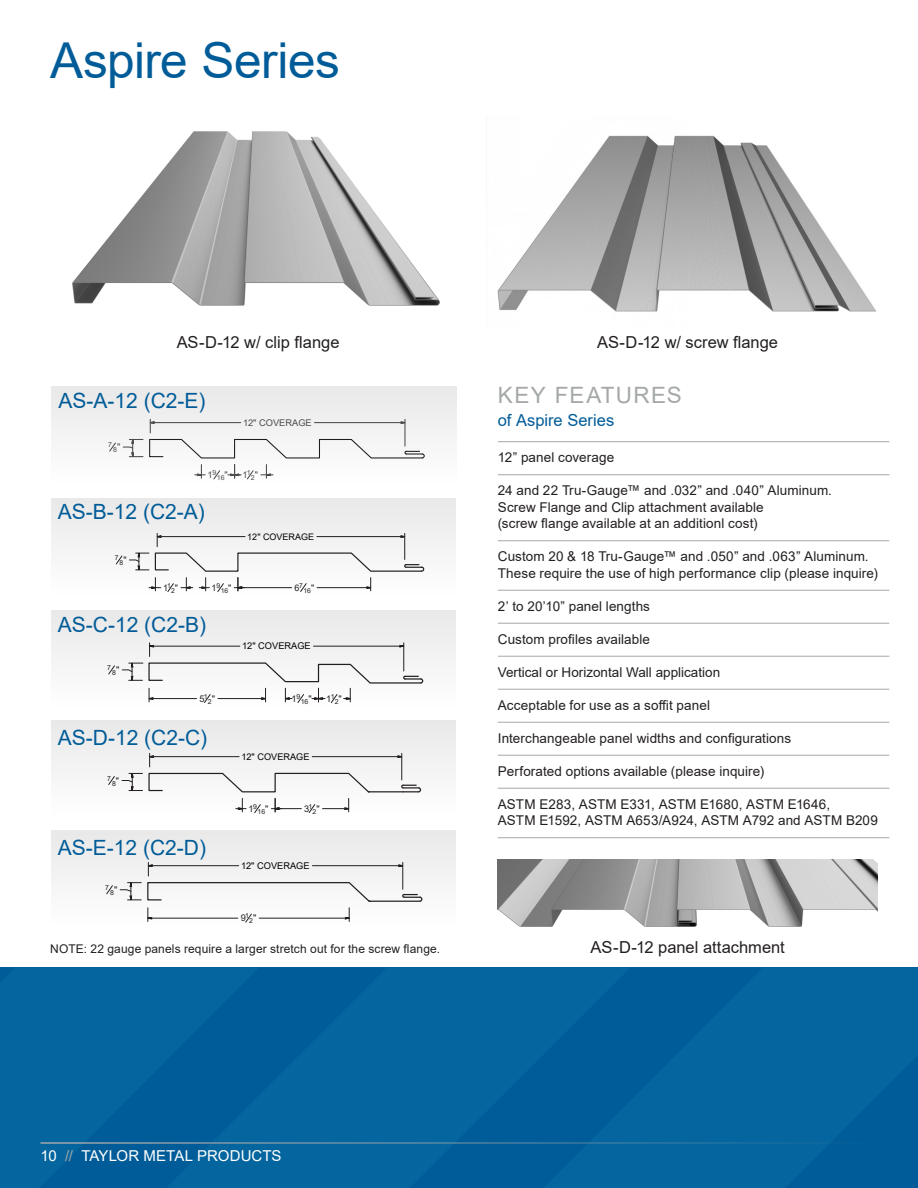
<style>
.page{position:relative;width:918px;height:1188px;background:#fff}
.page>*{position:absolute;margin:0;border:0;box-sizing:border-box;transform-origin:0 0}
.t1{font:49.5px "Arial";letter-spacing:-.01em;color:#005c98}
.t2{font:22.5px "Arial";letter-spacing:.06em;color:#a5a8a9}
.t3{font:21px "Arial";color:#005c98}
.t4{font:16.5px "Arial";letter-spacing:-.005em;color:#231f20}
.t5{font:16.5px "Arial";color:#005c98}
.t6{font:15px "Arial";color:#fff}
.t7{font:13.5px/16.5px "Arial";letter-spacing:.005em;color:#231f20}
.t8{font:12px "Arial";letter-spacing:.01em;color:#231f20}
.t9{font:9.3px "Arial";color:#000}
.t10{font:9.3px "Arial";color:#231f20}
.t11{font:9.15px "Arial";color:#4c4c4c}
.t12{font:9.15px "Arial";color:#000}
.t13{font:9.15px "Arial";color:#231f20}
.t14{font:9px "Arial";color:#000}
.t15{font:9px "Arial";color:#231f20}
.t16{font:6.9px "Arial";color:#231f20}
.t17{font:6.9px "Arial";color:#4c4c4c}
.t18{font:6.75px "Arial";color:#231f20}
.s1{color:#a5a8a9}
</style>
<div class="page">
<svg style="left:0;top:968px;width:166px;height:220px;background:#03639d"></svg>
<svg style="left:166px;top:968px;width:377px;height:220px;background:#02619c"></svg>
<svg style="left:543px;top:968px;width:375px;height:220px;background:#02619c"></svg>
<hr style="left:40px;top:1142px;width:838px;height:2px;background:#a5a8a9">
<hr style="left:498px;top:441px;width:391px;height:1px;background:#a5a8a9">
<hr style="left:498px;top:474px;width:391px;height:1px;background:#a5a8a9">
<hr style="left:498px;top:540px;width:391px;height:1px;background:#a5a8a9">
<hr style="left:498px;top:590px;width:391px;height:1px;background:#a5a8a9">
<hr style="left:498px;top:623px;width:391px;height:1px;background:#a5a8a9">
<hr style="left:498px;top:656px;width:391px;height:1px;background:#a5a8a9">
<hr style="left:498px;top:689px;width:391px;height:1px;background:#a5a8a9">
<hr style="left:498px;top:722px;width:391px;height:1px;background:#a5a8a9">
<hr style="left:498px;top:755px;width:391px;height:1px;background:#a5a8a9">
<hr style="left:498px;top:788px;width:391px;height:1px;background:#a5a8a9">
<hr style="left:498px;top:837px;width:391px;height:1px;background:#a5a8a9">
<div style="left:51px;top:830px;width:405px;height:95px;background:#eae9e9"></div>
<div style="left:51px;top:610px;width:405px;height:96px;background:#eae9e9"></div>
<div style="left:51px;top:498px;width:405px;height:96px;background:#eae9e9"></div>
<div style="left:51px;top:720px;width:405px;height:96px;background:#eae9e9"></div>
<svg style="left:116px;top:555px;width:7px;height:10px"></svg>
<svg style="left:129px;top:533px;width:296px;height:59px"></svg>
<svg style="left:108px;top:665px;width:7px;height:10px"></svg>
<svg style="left:122px;top:643px;width:302px;height:60px"></svg>
<svg style="left:108px;top:776px;width:7px;height:9px"></svg>
<svg style="left:121px;top:753px;width:301px;height:60px"></svg>
<svg style="left:106px;top:885px;width:7px;height:10px"></svg>
<svg style="left:120px;top:862px;width:303px;height:61px"></svg>
<div style="left:52px;top:387px;width:405px;height:96px;background:#eae9e9"></div>
<svg style="left:108px;top:419px;width:317px;height:61px"></svg>
<img style="left:72px;top:131px;width:368px;height:175px">
<img style="left:497px;top:135px;width:379px;height:177px">
<img style="left:498px;top:859px;width:380px;height:68px">
<p class="t1" style="left:50px;top:26px;width:291px">Aspire Series</p>
<p class="t4" style="left:177px;top:331px;width:164px">AS-D-12 w/ clip flange</p>
<p class="t4" style="left:597px;top:331px;width:183px">AS-D-12 w/ screw flange</p>
<p class="t3" style="left:59px;top:386px;width:149px">AS-A-12 (C2-E)</p>
<p class="t17" style="left:108px;top:440px;width:5px">7</p>
<p class="t17" style="left:113px;top:445px;width:9px">8<sup>"</sup></p>
<p class="t11" style="left:243px;top:416px;width:70px">12" COVERAGE</p>
<p class="t11" style="left:208px;top:469px;width:10px">1<sup>9</sup></p>
<p class="t17" style="left:217px;top:473px;width:13px">16<sup>"</sup></p>
<p class="t11" style="left:242px;top:469px;width:10px">1<sup>1</sup></p>
<p class="t17" style="left:251px;top:473px;width:9px">2<sup>"</sup></p>
<p class="t3" style="left:58px;top:498px;width:149px">AS-B-12 (C2-A)</p>
<p class="t18" style="left:115px;top:553px;width:5px">7</p>
<p class="t18" style="left:120px;top:558px;width:8px">8<sup>"</sup></p>
<p class="t14" style="left:247px;top:530px;width:68px">12" COVERAGE</p>
<p class="t15" style="left:163px;top:582px;width:10px">1<sup>1</sup></p>
<p class="t18" style="left:171px;top:585px;width:8px">2<sup>"</sup></p>
<p class="t15" style="left:212px;top:582px;width:10px">1<sup>9</sup></p>
<p class="t18" style="left:221px;top:586px;width:12px">16<sup>"</sup></p>
<p class="t15" style="left:294px;top:581px;width:10px">6<sup>7</sup></p>
<p class="t18" style="left:303px;top:585px;width:12px">16<sup>"</sup></p>
<p class="t3" style="left:58px;top:610px;width:150px">AS-C-12 (C2-B)</p>
<p class="t16" style="left:107px;top:663px;width:5px">7</p>
<p class="t16" style="left:112px;top:668px;width:9px">8<sup>"</sup></p>
<p class="t9" style="left:242px;top:640px;width:70px">12" COVERAGE</p>
<p class="t10" style="left:200px;top:692px;width:10px">5<sup>1</sup></p>
<p class="t16" style="left:208px;top:696px;width:9px">2<sup>"</sup></p>
<p class="t10" style="left:291px;top:692px;width:10px">1<sup>9</sup></p>
<p class="t16" style="left:301px;top:696px;width:13px">16<sup>"</sup></p>
<p class="t10" style="left:326px;top:692px;width:10px">1<sup>1</sup></p>
<p class="t16" style="left:335px;top:696px;width:9px">2<sup>"</sup></p>
<p class="t3" style="left:58px;top:723px;width:151px">AS-D-12 (C2-C)</p>
<p class="t16" style="left:107px;top:773px;width:5px">7</p>
<p class="t16" style="left:112px;top:778px;width:9px">8<sup>"</sup></p>
<p class="t3" style="left:58px;top:834px;width:150px">AS-E-12 (C2-D)</p>
<p class="t16" style="left:105px;top:883px;width:5px">7</p>
<p class="t16" style="left:110px;top:888px;width:9px">8<sup>"</sup></p>
<p class="t12" style="left:241px;top:750px;width:70px">12" COVERAGE</p>
<p class="t13" style="left:248px;top:802px;width:10px">1<sup>9</sup></p>
<p class="t16" style="left:258px;top:807px;width:12px">16<sup>"</sup></p>
<p class="t13" style="left:304px;top:802px;width:10px">3<sup>1</sup></p>
<p class="t16" style="left:313px;top:806px;width:9px">2<sup>"</sup></p>
<p class="t16" style="left:261px;top:807px;width:5px">1</p>
<p class="t9" style="left:241px;top:859px;width:70px">12" COVERAGE</p>
<p class="t10" style="left:241px;top:912px;width:10px">9<sup>1</sup></p>
<p class="t16" style="left:249px;top:916px;width:9px">2<sup>"</sup></p>
<p class="t8" style="left:50px;top:941px;width:391px">NOTE: 22 gauge panels require a larger stretch out for the screw flange.</p>
<p class="t2" style="left:498px;top:380px;width:186px">KEY FEATURES</p>
<p class="t5" style="left:498px;top:409px;width:118px">of Aspire Series</p>
<p class="t7" style="left:498px;top:449px;width:118px">12” panel coverage</p>
<p class="t7" style="left:498px;top:482px;width:336px">24 and 22 Tru-Gauge™ and .032” and .040” Aluminum.<br>Screw Flange and Clip attachment available</p>
<p class="t7" style="left:498px;top:515px;width:261px">(screw flange available at an additionl cost)</p>
<p class="t7" style="left:498px;top:548px;width:381px">Custom 20 &amp; 18 Tru-Gauge™ and .050” and .063” Aluminum.<br>These require the use of high performance clip (please inquire)</p>
<p class="t7" style="left:498px;top:598px;width:154px">2’ to 20’10” panel lengths</p>
<p class="t7" style="left:498px;top:631px;width:154px">Custom profiles available</p>
<p class="t7" style="left:498px;top:664px;width:224px">Vertical or Horizontal Wall application</p>
<p class="t7" style="left:498px;top:697px;width:214px">Acceptable for use as a soffit panel</p>
<p class="t7" style="left:498px;top:730px;width:295px">Interchangeable panel widths and configurations</p>
<p class="t7" style="left:498px;top:763px;width:268px">Perforated options available (please inquire)</p>
<p class="t7" style="left:498px;top:796px;width:334px">ASTM E283, ASTM E331, ASTM E1680, ASTM E1646,</p>
<p class="t7" style="left:498px;top:812px;width:382px">ASTM E1592, ASTM A653/A924, ASTM A792 and ASTM B209</p>
<p class="t4" style="left:591px;top:936px;width:196px">AS-D-12 panel attachment</p>
<p class="t6" style="left:40px;top:1146px;width:243px">10 <span class="s1">//</span> TAYLOR METAL PRODUCTS</p>
</div>
